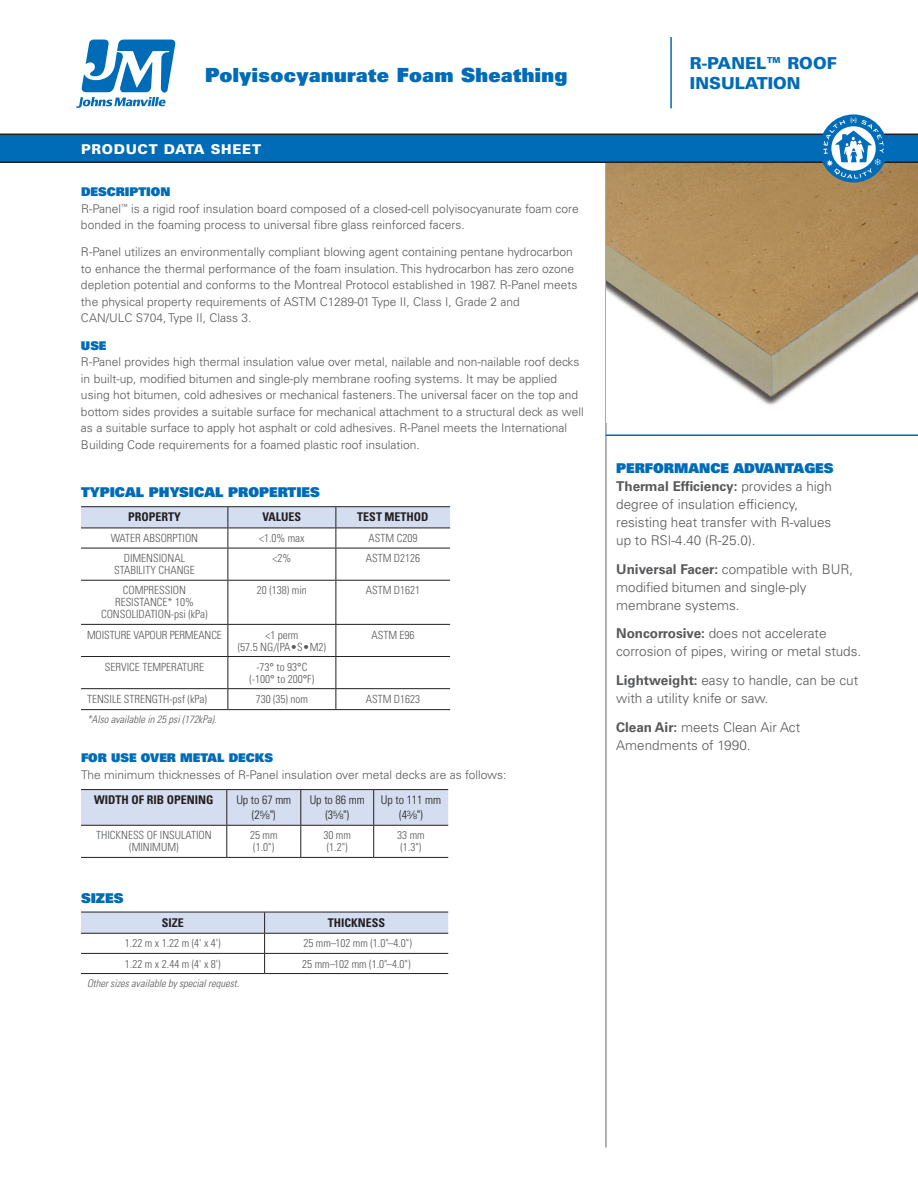
<style>
.page{position:relative;width:918px;height:1188px;background:#fff}
.page>*{position:absolute;margin:0;border:0;box-sizing:border-box;transform-origin:0 0}
.t1{font:19.5px "Univers LT Std X Black";letter-spacing:.02em;color:#006bb6}
.t2{font:900 16.5px/19.8px "Univers LT Std";color:#006bb6}
.t3{font:300 13.5px/18px "Univers LT Std";color:#57585a}
.t4{font:13.5px "Univers LT Std X Black";color:#006bb6}
.t5{font:900 13.5px "Univers LT Std";letter-spacing:.055em;color:#fff}
.t6{font:300 12px/16.5px "Univers LT Std";color:#57585a}
.t7{font:700 condensed 12px "Univers LT Std";color:#231f20}
.t8{font:300 condensed 12px/15px "Univers LT Std";letter-spacing:-.01em;color:#231f20;text-align:center}
.t9{font:12px "Univers LT Std X Black";color:#006bb6}
.t10{font:300 condensed 11.25px/12px "Univers LT Std";color:#57585a;text-align:center}
.t11{font:italic 300 condensed 10.5px "Univers LT Std";color:#57585a}
.s1{font-weight:400}
.s2{font-stretch:normal}
.s3{font-stretch:normal;font-size:7.5px}
.s4{font-weight:700}
</style>
<div class="page">
<hr style="left:606px;top:163px;width:1px;height:985px;background:#636366">
<img style="left:607px;top:183px;width:311px;height:222px">
<hr style="left:670px;top:37px;width:2px;height:71px;background:#006bb6">
<svg style="left:0;top:114px;width:918px;height:69px"></svg>
<hr style="left:81px;top:506px;width:147px;height:1px;background:#231f20">
<hr style="left:228px;top:506px;width:108px;height:1px;background:#231f20">
<hr style="left:336px;top:506px;width:114px;height:1px;background:#231f20">
<svg style="left:81px;top:507px;width:369px;height:41px"></svg>
<hr style="left:81px;top:548px;width:147px;height:1px;background:#231f20">
<hr style="left:228px;top:548px;width:108px;height:1px;background:#231f20">
<hr style="left:228px;top:548px;width:1px;height:32px;background:#231f20">
<hr style="left:336px;top:548px;width:114px;height:1px;background:#231f20">
<hr style="left:336px;top:548px;width:1px;height:32px;background:#231f20">
<hr style="left:81px;top:580px;width:147px;height:1px;background:#231f20">
<hr style="left:228px;top:580px;width:108px;height:1px;background:#231f20">
<hr style="left:228px;top:581px;width:1px;height:43px;background:#231f20">
<hr style="left:336px;top:580px;width:114px;height:1px;background:#231f20">
<hr style="left:336px;top:581px;width:1px;height:43px;background:#231f20">
<hr style="left:81px;top:624px;width:147px;height:1px;background:#231f20">
<hr style="left:228px;top:624px;width:108px;height:1px;background:#231f20">
<hr style="left:228px;top:625px;width:1px;height:31px;background:#231f20">
<hr style="left:336px;top:624px;width:114px;height:1px;background:#231f20">
<hr style="left:336px;top:625px;width:1px;height:31px;background:#231f20">
<hr style="left:81px;top:656px;width:147px;height:1px;background:#231f20">
<hr style="left:228px;top:656px;width:108px;height:1px;background:#231f20">
<hr style="left:228px;top:657px;width:1px;height:31px;background:#231f20">
<hr style="left:336px;top:656px;width:114px;height:1px;background:#231f20">
<hr style="left:336px;top:657px;width:1px;height:31px;background:#231f20">
<hr style="left:81px;top:688px;width:147px;height:1px;background:#231f20">
<hr style="left:228px;top:688px;width:108px;height:1px;background:#231f20">
<svg style="left:228px;top:689px;width:1px;height:20px"></svg>
<hr style="left:336px;top:688px;width:114px;height:1px;background:#231f20">
<svg style="left:336px;top:689px;width:1px;height:20px"></svg>
<hr style="left:81px;top:709px;width:147px;height:1px;background:#231f20">
<hr style="left:228px;top:709px;width:108px;height:1px;background:#231f20">
<hr style="left:336px;top:709px;width:114px;height:1px;background:#231f20">
<div style="left:81px;top:790px;width:367px;height:35px;background:#d4def0"></div>
<hr style="left:81px;top:789px;width:146px;height:1px;background:#231f20">
<hr style="left:227px;top:789px;width:74px;height:1px;background:#231f20">
<hr style="left:226px;top:790px;width:1px;height:35px;background:#231f20">
<hr style="left:301px;top:789px;width:73px;height:1px;background:#231f20">
<hr style="left:300px;top:790px;width:1px;height:35px;background:#231f20">
<hr style="left:374px;top:789px;width:74px;height:1px;background:#231f20">
<hr style="left:81px;top:825px;width:146px;height:1px;background:#231f20">
<hr style="left:227px;top:825px;width:74px;height:1px;background:#231f20">
<hr style="left:226px;top:826px;width:1px;height:31px;background:#231f20">
<hr style="left:301px;top:825px;width:73px;height:1px;background:#231f20">
<hr style="left:300px;top:826px;width:1px;height:31px;background:#231f20">
<hr style="left:374px;top:825px;width:74px;height:1px;background:#231f20">
<hr style="left:81px;top:857px;width:146px;height:1px;background:#231f20">
<hr style="left:227px;top:857px;width:74px;height:1px;background:#231f20">
<hr style="left:301px;top:857px;width:73px;height:1px;background:#231f20">
<hr style="left:374px;top:857px;width:74px;height:1px;background:#231f20">
<hr style="left:373px;top:790px;width:1px;height:35px;background:#231f20">
<hr style="left:373px;top:826px;width:1px;height:31px;background:#231f20">
<svg style="left:81px;top:912px;width:367px;height:61px"></svg>
<hr style="left:81px;top:973px;width:184px;height:1px;background:#231f20">
<hr style="left:265px;top:973px;width:183px;height:1px;background:#231f20">
<hr style="left:606px;top:434px;width:312px;height:2px;background:#006bb6">
<svg style="left:76px;top:40px;width:100px;height:68px"></svg>
<h1 class="t1" style="left:205px;top:62px;width:364px">Polyisocyanurate Foam Sheathing</h1>
<p class="t5" style="left:81px;top:140px;width:182px">PRODUCT DATA SHEET</p>
<p class="t9" style="left:81px;top:184px;width:91px">DESCRIPTION</p>
<p class="t6" style="left:81px;top:200px;width:499px">R-Panel<sup>™</sup> is a rigid roof insulation board composed of a closed-cell polyisocyanurate foam core bonded in the foaming process to universal fibre glass reinforced facers.</p>
<p class="t6" style="left:81px;top:244px;width:498px">R-Panel utilizes an environmentally compliant blowing agent containing pentane hydrocarbon to enhance the thermal performance of the foam insulation. This hydrocarbon has zero ozone depletion potential and conforms to the Montreal Protocol established in 1987. R-Panel meets the physical property requirements of ASTM C1289-01 Type II, Class I, Grade 2 and<br>CAN/ULC S704, Type II, Class 3.</p>
<p class="t9" style="left:81px;top:337px;width:27px">USE</p>
<p class="t6" style="left:81px;top:354px;width:504px">R-Panel provides high thermal insulation value over metal, nailable and non-nailable roof decks in built-up, modified bitumen and single-ply membrane roofing systems. It may be applied using hot bitumen, cold adhesives or mechanical fasteners. The universal facer on the top and bottom sides provides a suitable surface for mechanical attachment to a structural deck as well as a suitable surface to apply hot asphalt or cold adhesives. R-Panel meets the International Building Code requirements for a foamed plastic roof insulation.</p>
<p class="t4" style="left:81px;top:483px;width:240px">TYPICAL PHYSICAL PROPERTIES</p>
<p class="t7" style="left:128px;top:510px;width:54px">PROPERTY</p>
<p class="t7" style="left:262px;top:510px;width:40px">VALUES</p>
<p class="t7" style="left:357px;top:510px;width:73px">TEST METHOD</p>
<p class="t10" style="left:111px;top:532px;width:89px">WATER ABSORPTION</p>
<p class="t10" style="left:259px;top:532px;width:47px">&lt;1.0% max</p>
<p class="t10" style="left:369px;top:532px;width:50px">ASTM C209</p>
<p class="t10" style="left:114px;top:552px;width:82px">DIMENSIONAL<br>STABILITY CHANGE</p>
<p class="t10" style="left:273px;top:552px;width:20px">&lt;2%</p>
<p class="t10" style="left:366px;top:552px;width:56px">ASTM D2126</p>
<p class="t10" style="left:101px;top:584px;width:108px">COMPRESSION<br>RESISTANCE* 10%<br>CONSOLIDATION-psi (kPa)</p>
<p class="t10" style="left:257px;top:584px;width:51px">20 (138) min</p>
<p class="t10" style="left:366px;top:584px;width:56px">ASTM D1621</p>
<p class="t10" style="left:87px;top:629px;width:136px">MOISTURE VAPOUR PERMEANCE</p>
<p class="t10" style="left:238px;top:629px;width:90px">&lt;1 perm<br>(57.5 NG/(PA•S•M2)</p>
<p class="t10" style="left:371px;top:629px;width:45px">ASTM E96</p>
<p class="t10" style="left:105px;top:661px;width:101px">SERVICE TEMPERATURE</p>
<p class="t10" style="left:250px;top:661px;width:66px">-73<span class="s1">°</span> to 93<span class="s1">°</span>C (-100<span class="s1">°</span> to 200<span class="s1">°</span>F)</p>
<p class="t10" style="left:87px;top:693px;width:121px">TENSILE STRENGTH-psf (kPa)</p>
<p class="t10" style="left:256px;top:693px;width:54px">730 (35) nom</p>
<p class="t10" style="left:366px;top:693px;width:56px">ASTM D1623</p>
<p class="t11" style="left:87px;top:713px;width:131px">*Also available in 25 psi (172kPa).</p>
<p class="t9" style="left:81px;top:750px;width:194px">FOR USE OVER METAL DECKS</p>
<p class="t6" style="left:81px;top:766px;width:427px">The minimum thicknesses of R-Panel insulation over metal decks are as follows:</p>
<p class="t7" style="left:94px;top:793px;width:121px">WIDTH OF RIB OPENING</p>
<p class="t8" style="left:236px;top:793px;width:56px">Up to 67 mm (2<sup>5</sup><span class="s2">⁄</span><span class="s3">8</span><span class="s1">"</span>)</p>
<p class="t8" style="left:310px;top:793px;width:56px">Up to 86 mm (3<sup>5</sup><span class="s2">⁄</span><span class="s3">8</span><span class="s1">"</span>)</p>
<p class="t8" style="left:381px;top:793px;width:62px">Up to 111 mm (4<sup>3</sup><span class="s2">⁄</span><span class="s3">8</span><span class="s1">"</span>)</p>
<p class="t10" style="left:96px;top:829px;width:117px">THICKNESS OF INSULATION (MINIMUM)</p>
<p class="t10" style="left:250px;top:829px;width:29px;text-align:left">25 mm (1.0")</p>
<p class="t10" style="left:324px;top:829px;width:29px;text-align:left">30 mm (1.2")</p>
<p class="t10" style="left:397px;top:829px;width:29px;text-align:left">33 mm (1.3")</p>
<p class="t4" style="left:81px;top:889px;width:44px">SIZES</p>
<p class="t7" style="left:162px;top:915px;width:24px">SIZE</p>
<p class="t7" style="left:328px;top:915px;width:59px">THICKNESS</p>
<p class="t10" style="left:125px;top:937px;width:97px">1.22 m x 1.22 m (4' x 4')</p>
<p class="t10" style="left:303px;top:937px;width:110px">25 mm–102 mm (1.0"–4.0")</p>
<p class="t10" style="left:125px;top:958px;width:97px">1.22 m x 2.44 m (4' x 8')</p>
<p class="t10" style="left:302px;top:958px;width:110px">25 mm–102 mm (1.0"–4.0")</p>
<p class="t11" style="left:87px;top:977px;width:154px">Other sizes available by special request.</p>
<h2 class="t2" style="left:690px;top:53px;width:148px">R-PANEL™ ROOF<br>INSULATION</h2>
<p class="t4" style="left:616px;top:459px;width:219px">PERFORMANCE ADVANTAGES</p>
<p class="t3" style="left:616px;top:477px;width:217px"><span class="s4">Thermal Efficiency:</span> provides a high degree of insulation efficiency, resisting heat transfer with R-values up to RSI-4.40 (R-25.0).</p>
<p class="t3" style="left:616px;top:560px;width:239px"><span class="s4">Universal Facer:</span> compatible with BUR, modified bitumen and single-ply membrane systems.</p>
<p class="t3" style="left:616px;top:625px;width:247px"><span class="s4">Noncorrosive:</span> does not accelerate corrosion of pipes, wiring or metal studs.</p>
<p class="t3" style="left:616px;top:671px;width:244px"><span class="s4">Lightweight:</span> easy to handle, can be cut with a utility knife or saw.</p>
<p class="t3" style="left:616px;top:718px;width:186px"><span class="s4">Clean Air:</span> meets Clean Air Act<br>Amendments of 1990.</p>
</div>
